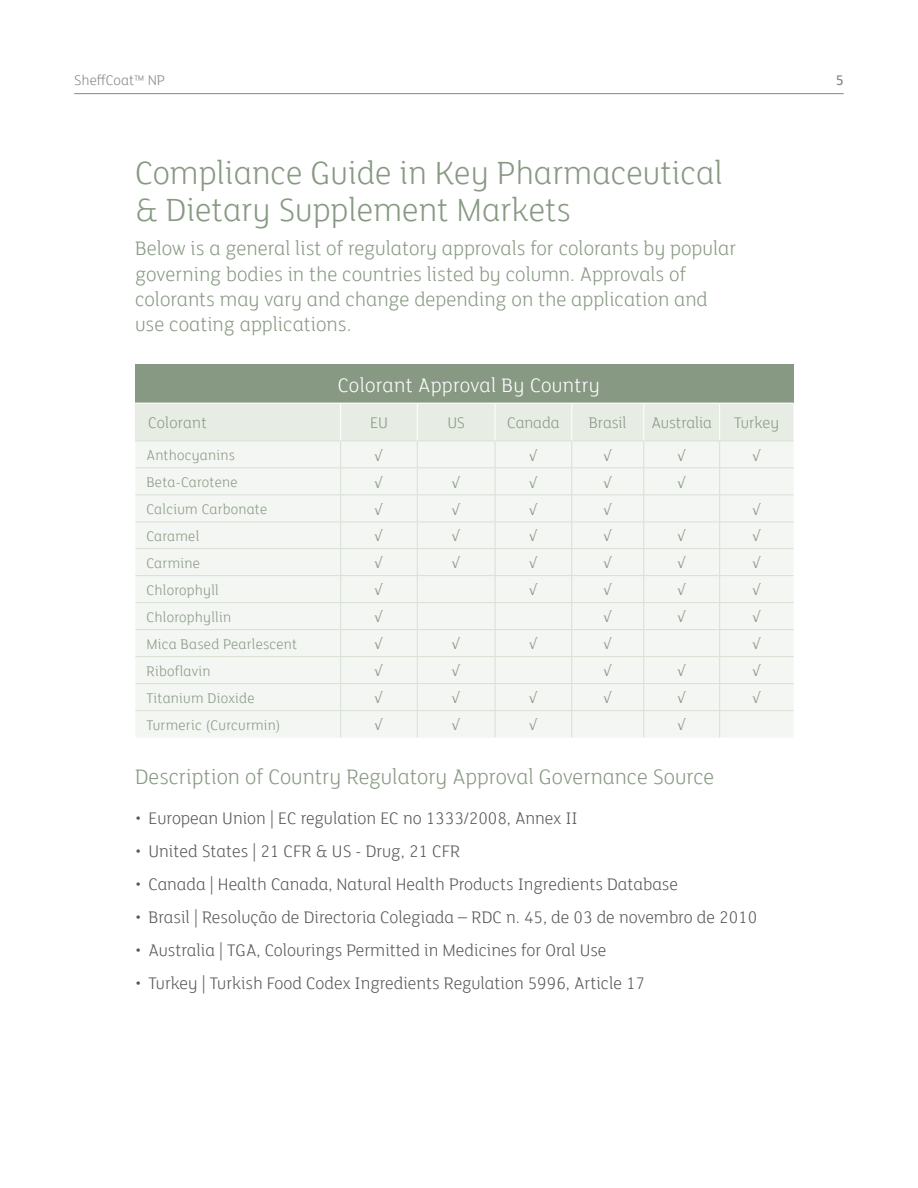
<style>
.page{position:relative;width:918px;height:1188px;background:#fff}
.page>*{position:absolute;margin:0;border:0;box-sizing:border-box;transform-origin:0 0}
.t1{font:300 34.5px/37.5px "Kerry";color:#889983}
.t2{font:300 22.5px "Kerry";color:#889983}
.t3{font:300 21px/25.2px "Kerry";color:#889983}
.t4{font:300 21px "Kerry";letter-spacing:.015em;color:#fff}
.t5{font:300 18px "Kerry";color:#575756}
.t6{font:300 16.5px "Kerry";letter-spacing:-.005em;color:#889983}
.t7{font:300 16.5px "Kerry";letter-spacing:.015em;color:#889983}
.t8{font:300 15px "Kerry";letter-spacing:.015em;color:#889983}
.t9{font:300 15px "Kerry";color:#878787}
.t10{font:15px "Kerry";color:#878787}
</style>
<div class="page">
<hr style="left:74px;top:93px;width:770px;height:1px;background:#878787">
<div style="left:135px;top:364px;width:659px;height:39px;background:#889983"></div>
<svg style="left:135px;top:403px;width:659px;height:335px"></svg>
<hr style="left:341px;top:403px;width:76px;height:1px;background:#fff">
<hr style="left:417px;top:403px;width:78px;height:1px;background:#fff">
<hr style="left:495px;top:403px;width:77px;height:1px;background:#fff">
<hr style="left:572px;top:403px;width:72px;height:1px;background:#fff">
<hr style="left:644px;top:403px;width:76px;height:1px;background:#fff">
<hr style="left:720px;top:403px;width:74px;height:1px;background:#fff">
<hr style="left:719px;top:403px;width:1px;height:38px;background:#fff">
<hr style="left:341px;top:441px;width:76px;height:1px;background:#d7e1d3">
<hr style="left:417px;top:441px;width:78px;height:1px;background:#d7e1d3">
<hr style="left:495px;top:441px;width:77px;height:1px;background:#d7e1d3">
<hr style="left:572px;top:441px;width:72px;height:1px;background:#d7e1d3">
<hr style="left:644px;top:441px;width:76px;height:1px;background:#d7e1d3">
<hr style="left:720px;top:441px;width:74px;height:1px;background:#d7e1d3">
<hr style="left:135px;top:403px;width:1px;height:38px;background:#e4ebe1">
<hr style="left:340px;top:403px;width:1px;height:38px;background:#fff">
<hr style="left:417px;top:403px;width:1px;height:38px;background:#fff">
<hr style="left:495px;top:403px;width:1px;height:38px;background:#fff">
<hr style="left:571px;top:403px;width:1px;height:38px;background:#fff">
<hr style="left:643px;top:403px;width:1px;height:38px;background:#fff">
<p class="t9" style="left:74px;top:73px;width:92px">SheffCoat™ NP</p>
<p class="t10" style="left:836px;top:73px;width:9px">5</p>
<h1 class="t1" style="left:135px;top:155px;width:589px">Compliance Guide in Key Pharmaceutical &amp; Dietary Supplement Markets</h1>
<p class="t3" style="left:135px;top:236px;width:603px">Below is a general list of regulatory approvals for colorants by popular governing bodies in the countries listed by column. Approvals of colorants may vary and change depending on the application and use coating applications.</p>
<p class="t4" style="left:338px;top:374px;width:263px">Colorant Approval By Country</p>
<p class="t7" style="left:148px;top:414px;width:60px">Colorant</p>
<p class="t6" style="left:370px;top:414px;width:19px">EU</p>
<p class="t6" style="left:447px;top:414px;width:19px">US</p>
<p class="t6" style="left:507px;top:414px;width:54px">Canada</p>
<p class="t6" style="left:589px;top:414px;width:39px">Brasil</p>
<p class="t6" style="left:652px;top:414px;width:62px">Australia</p>
<p class="t6" style="left:734px;top:414px;width:46px">Turkey</p>
<p class="t8" style="left:146px;top:447px;width:90px">Anthocyanins</p>
<p class="t6" style="left:375px;top:447px;width:10px">√</p>
<p class="t6" style="left:529px;top:447px;width:10px">√</p>
<p class="t6" style="left:603px;top:447px;width:10px">√</p>
<p class="t6" style="left:677px;top:447px;width:10px">√</p>
<p class="t6" style="left:752px;top:447px;width:10px">√</p>
<p class="t8" style="left:146px;top:474px;width:93px">Beta-Carotene</p>
<p class="t6" style="left:375px;top:474px;width:10px">√</p>
<p class="t6" style="left:452px;top:474px;width:10px">√</p>
<p class="t6" style="left:529px;top:474px;width:10px">√</p>
<p class="t6" style="left:603px;top:474px;width:10px">√</p>
<p class="t6" style="left:677px;top:474px;width:10px">√</p>
<p class="t8" style="left:146px;top:501px;width:122px">Calcium Carbonate</p>
<p class="t6" style="left:375px;top:501px;width:10px">√</p>
<p class="t6" style="left:452px;top:501px;width:10px">√</p>
<p class="t6" style="left:529px;top:501px;width:10px">√</p>
<p class="t6" style="left:603px;top:501px;width:10px">√</p>
<p class="t6" style="left:752px;top:501px;width:10px">√</p>
<p class="t8" style="left:146px;top:528px;width:54px">Caramel</p>
<p class="t6" style="left:375px;top:528px;width:10px">√</p>
<p class="t6" style="left:452px;top:528px;width:10px">√</p>
<p class="t6" style="left:529px;top:528px;width:10px">√</p>
<p class="t6" style="left:603px;top:528px;width:10px">√</p>
<p class="t6" style="left:677px;top:528px;width:10px">√</p>
<p class="t6" style="left:752px;top:528px;width:10px">√</p>
<p class="t8" style="left:146px;top:555px;width:55px">Carmine</p>
<p class="t6" style="left:375px;top:554px;width:10px">√</p>
<p class="t6" style="left:452px;top:554px;width:10px">√</p>
<p class="t6" style="left:529px;top:554px;width:10px">√</p>
<p class="t6" style="left:603px;top:554px;width:10px">√</p>
<p class="t6" style="left:677px;top:554px;width:10px">√</p>
<p class="t6" style="left:752px;top:554px;width:10px">√</p>
<p class="t8" style="left:146px;top:582px;width:74px">Chlorophyll</p>
<p class="t6" style="left:375px;top:581px;width:10px">√</p>
<p class="t6" style="left:529px;top:581px;width:10px">√</p>
<p class="t6" style="left:603px;top:581px;width:10px">√</p>
<p class="t6" style="left:677px;top:581px;width:10px">√</p>
<p class="t6" style="left:752px;top:581px;width:10px">√</p>
<p class="t8" style="left:146px;top:609px;width:86px">Chlorophyllin</p>
<p class="t6" style="left:375px;top:608px;width:10px">√</p>
<p class="t6" style="left:603px;top:608px;width:10px">√</p>
<p class="t6" style="left:677px;top:608px;width:10px">√</p>
<p class="t6" style="left:752px;top:608px;width:10px">√</p>
<p class="t8" style="left:146px;top:636px;width:152px">Mica Based Pearlescent</p>
<p class="t6" style="left:375px;top:635px;width:10px">√</p>
<p class="t6" style="left:452px;top:635px;width:10px">√</p>
<p class="t6" style="left:529px;top:635px;width:10px">√</p>
<p class="t6" style="left:603px;top:635px;width:10px">√</p>
<p class="t6" style="left:752px;top:635px;width:10px">√</p>
<p class="t8" style="left:146px;top:663px;width:66px">Riboflavin</p>
<p class="t6" style="left:375px;top:662px;width:10px">√</p>
<p class="t6" style="left:452px;top:662px;width:10px">√</p>
<p class="t6" style="left:603px;top:662px;width:10px">√</p>
<p class="t6" style="left:677px;top:662px;width:10px">√</p>
<p class="t6" style="left:752px;top:662px;width:10px">√</p>
<p class="t8" style="left:146px;top:690px;width:110px">Titanium Dioxide</p>
<p class="t6" style="left:375px;top:689px;width:10px">√</p>
<p class="t6" style="left:452px;top:689px;width:10px">√</p>
<p class="t6" style="left:529px;top:689px;width:10px">√</p>
<p class="t6" style="left:603px;top:689px;width:10px">√</p>
<p class="t6" style="left:677px;top:689px;width:10px">√</p>
<p class="t6" style="left:752px;top:689px;width:10px">√</p>
<p class="t8" style="left:146px;top:717px;width:136px">Turmeric (Curcurmin)</p>
<p class="t6" style="left:375px;top:717px;width:10px">√</p>
<p class="t6" style="left:452px;top:717px;width:10px">√</p>
<p class="t6" style="left:529px;top:717px;width:10px">√</p>
<p class="t6" style="left:677px;top:717px;width:10px">√</p>
<p class="t2" style="left:135px;top:765px;width:581px">Description of Country Regulatory Approval Governance Source</p>
<p class="t5" style="left:135px;top:809px;width:444px">• European Union | EC regulation EC no 1333/2008, Annex II</p>
<p class="t5" style="left:135px;top:842px;width:327px">• United States | 21 CFR &amp; US - Drug, 21 CFR</p>
<p class="t5" style="left:135px;top:875px;width:545px">• Canada | Health Canada, Natural Health Products Ingredients Database</p>
<p class="t5" style="left:135px;top:907px;width:624px">• Brasil | Resolução de Directoria Colegiada – RDC n. 45, de 03 de novembro de 2010</p>
<p class="t5" style="left:135px;top:940px;width:473px">• Australia | TGA, Colourings Permitted in Medicines for Oral Use</p>
<p class="t5" style="left:135px;top:973px;width:512px">• Turkey | Turkish Food Codex Ingredients Regulation 5996, Article 17</p>
</div>
